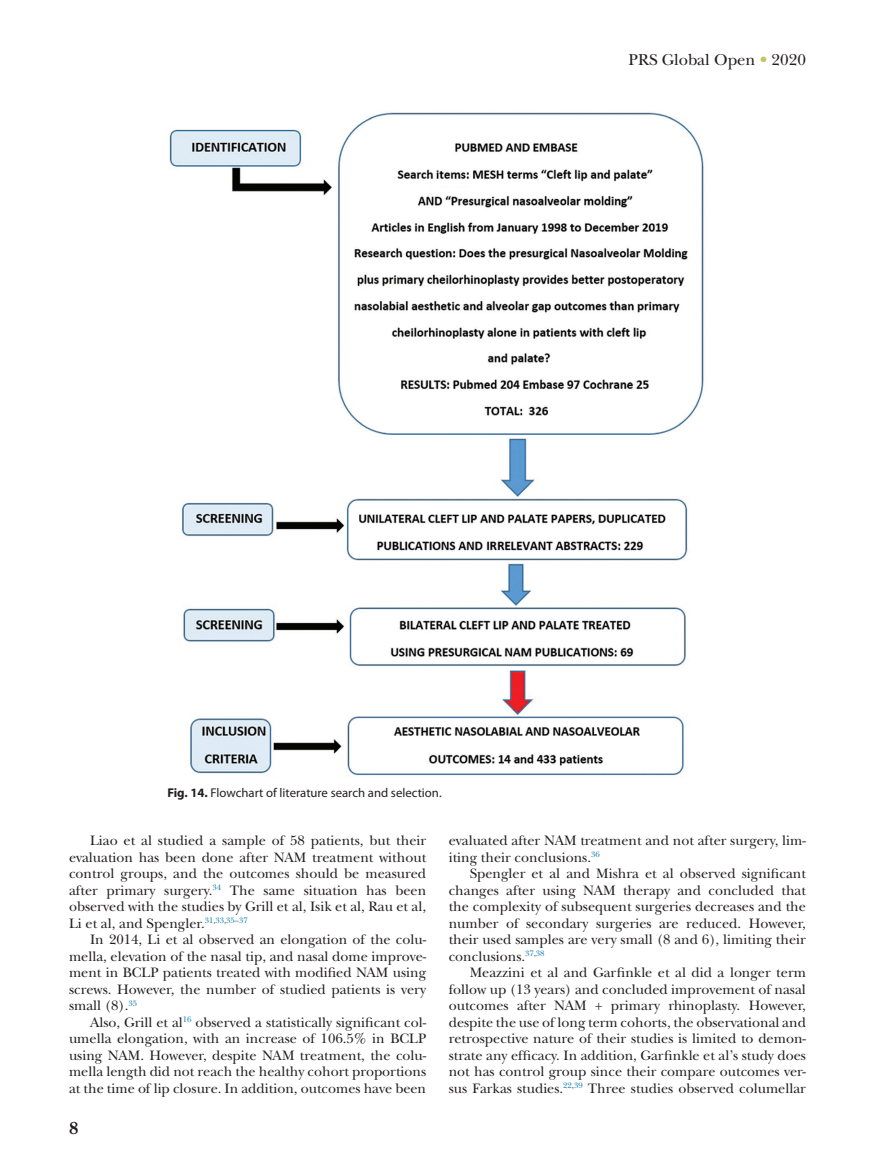
<style>
.page{position:relative;width:878px;height:1175px;background:#fff}
.page>*{position:absolute;margin:0;border:0;box-sizing:border-box;transform-origin:0 0}
.t1{font:700 18px "New Baskerville Std";color:#231f20}
.t2{font:16.5px "New Baskerville Std";color:#231f20}
.t3{font:14.25px/16.5px "New Baskerville Std";color:#231f20;text-align:justify}
.t4{font:12.75px "Myriad Pro";color:#231f20}
.s1{color:#c5c660}
.s2{font-weight:700}
</style>
<div class="page">
<img style="left:169px;top:112px;width:535px;height:664px">
<p class="t2" style="left:628px;top:50px;width:179px">PRS Global Open <span class="s1">•</span> 2020</p>
<p class="t4" style="left:167px;top:785px;width:276px"><span class="s2">Fig. 14.</span> Flowchart of literature search and selection.</p>
<p class="t3" style="left:69px;top:832px;width:359px;text-indent:21px">Liao et al studied a sample of 58 patients, but their evaluation has been done after NAM treatment without control groups, and the outcomes should be measured after primary surgery.<sup>34</sup> The same situation has been observed with the studies by Grill et al, Isik et al, Rau et al, Li et al, and Spengler.<sup>31</sup><sup>,</sup><sup>33</sup><sup>,</sup><sup>35–37</sup></p>
<p class="t3" style="left:69px;top:931px;width:359px;text-indent:21px">In 2014, Li et al observed an elongation of the colu&shy;mella, elevation of the nasal tip, and nasal dome improve&shy;ment in BCLP patients treated with modified NAM using screws. However, the number of studied patients is very small (8).<sup>35</sup></p>
<p class="t3" style="left:69px;top:1014px;width:359px;text-indent:21px">Also, Grill et al<sup>16</sup> observed a statistically significant col&shy;umella elongation, with an increase of 106.5% in BCLP using NAM. However, despite NAM treatment, the colu&shy;mella length did not reach the healthy cohort proportions at the time of lip closure. In addition, outcomes have been</p>
<p class="t1" style="left:69px;top:1118px;width:11px">8</p>
<p class="t3" style="left:449px;top:832px;width:359px">evaluated after NAM treatment and not after surgery, lim&shy;iting their conclusions.<sup>36</sup></p>
<p class="t3" style="left:448px;top:865px;width:359px;text-indent:21px">Spengler et al and Mishra et al observed significant changes after using NAM therapy and concluded that the complexity of subsequent surgeries decreases and the number of secondary surgeries are reduced. However, their used samples are very small (8 and 6), limiting their conclusions.<sup>37</sup><sup>,</sup><sup>38</sup></p>
<p class="t3" style="left:448px;top:964px;width:359px;text-indent:21px">Meazzini et al and Garfinkle et al did a longer term follow up (13 years) and concluded improvement of nasal outcomes after NAM + primary rhinoplasty. However, despite the use of long term cohorts, the observational and retrospective nature of their studies is limited to demon&shy;strate any efficacy. In addition, Garfinkle et al’s study does not has control group since their compare outcomes ver&shy;sus Farkas studies.<sup>22</sup><sup>,</sup><sup>39</sup> Three studies observed columellar</p>
</div>
